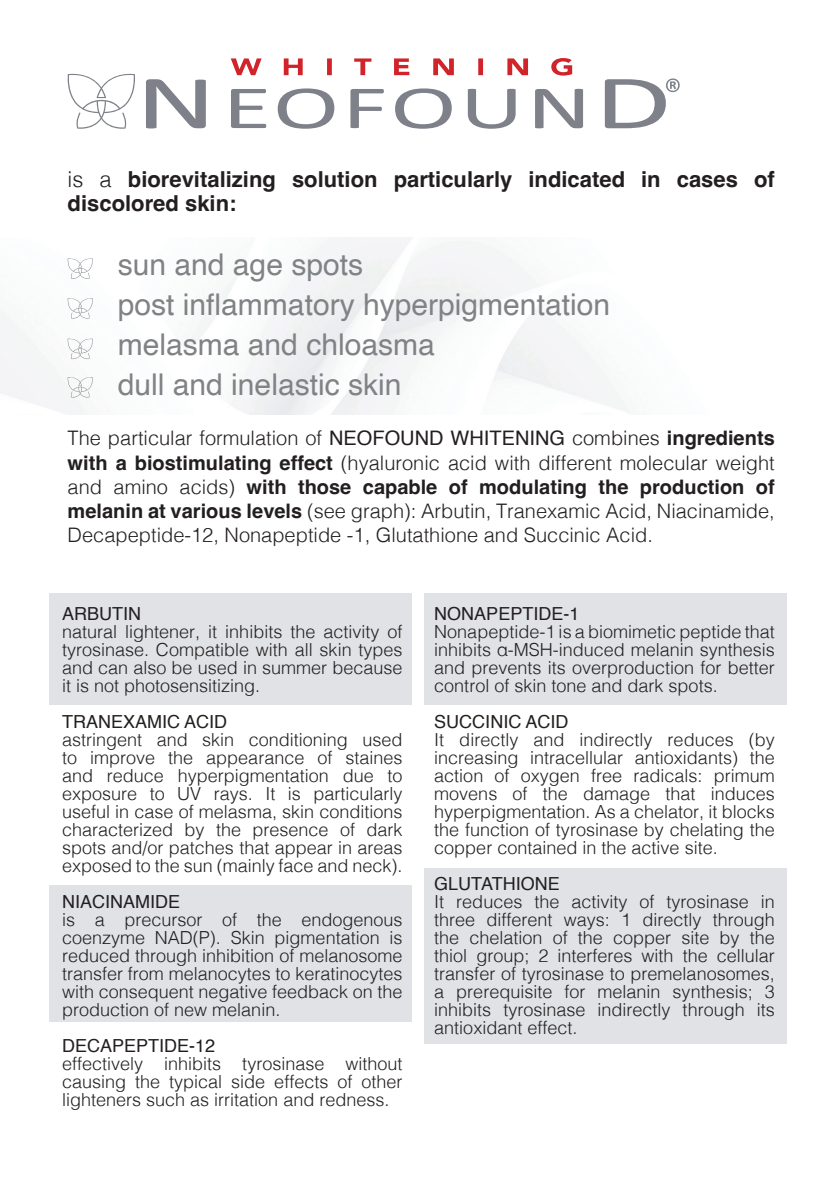
<style>
.page{position:relative;width:840px;height:1191px;background:#fff}
.page>*{position:absolute;margin:0;border:0;box-sizing:border-box;transform-origin:0 0}
.t1{font:30px "Helvetica";color:#808285}
.t2{font:700 22px/24px "Helvetica";color:#231f20}
.t3{font:300 20px/24px "Helvetica";color:#231f20;text-align:justify}
.t4{font:300 18px/18px "Helvetica";color:#231f20;text-align:justify}
.t5{font:18px "Helvetica";color:#231f20}
.s1{font-weight:300}
.s2{font-weight:400}
.s3{font-weight:700}
</style>
<div class="page">
<div style="left:49px;top:593px;width:363px;height:111px;background:#e0e2e5"></div>
<div style="left:49px;top:885px;width:363px;height:136px;background:#e0e2e5"></div>
<div style="left:424px;top:593px;width:362px;height:111px;background:#e0e2e5"></div>
<div style="left:424px;top:868px;width:362px;height:176px;background:#e0e2e5"></div>
<svg style="left:67px;top:73px;width:68px;height:56px"></svg>
<svg style="left:230px;top:58px;width:342px;height:18px"></svg>
<svg style="left:146px;top:79px;width:60px;height:49px"></svg>
<svg style="left:231px;top:89px;width:35px;height:39px"></svg>
<svg style="left:277px;top:88px;width:57px;height:41px"></svg>
<svg style="left:350px;top:89px;width:33px;height:39px"></svg>
<svg style="left:395px;top:88px;width:56px;height:41px"></svg>
<svg style="left:467px;top:89px;width:48px;height:40px"></svg>
<svg style="left:535px;top:89px;width:47px;height:39px"></svg>
<svg style="left:604px;top:78px;width:75px;height:50px"></svg>
<svg style="left:67px;top:258px;width:26px;height:21px"></svg>
<svg style="left:67px;top:297px;width:26px;height:22px"></svg>
<svg style="left:67px;top:337px;width:26px;height:22px"></svg>
<svg style="left:67px;top:376px;width:26px;height:21px"></svg>
<p class="t2" style="left:68px;top:170px;width:708px"><span class="s1">is a</span> biorevitalizing solution particularly indicated in cases of discolored skin:</p>
<p class="t1" style="left:118px;top:241px;width:247px">sun and age spots</p>
<p class="t1" style="left:118px;top:281px;width:493px">post inflammatory hyperpigmentation</p>
<p class="t1" style="left:118px;top:321px;width:318px">melasma and chloasma</p>
<p class="t1" style="left:118px;top:361px;width:285px">dull and inelastic skin</p>
<p class="t3" style="left:68px;top:425px;width:708px">The particular formulation of <span class="s2">NEOFOUND WHITENING</span> combines <span class="s3">ingredients with a biostimulating effect</span> (hyaluronic acid with different molecular weight and amino acids) <span class="s3">with those capable of modulating the production of melanin at various levels</span> (see graph): Arbutin, Tranexamic Acid, Niacinamide, Decapeptide-12, Nonapeptide -1, Glutathione and Succinic Acid.</p>
<p class="t5" style="left:62px;top:599px;width:81px">ARBUTIN</p>
<p class="t4" style="left:62px;top:621px;width:342px">natural lightener, it inhibits the activity of tyrosinase. Compatible with all skin types and can also be used in summer because it is not photosensitizing.</p>
<p class="t5" style="left:62px;top:707px;width:167px">TRANEXAMIC ACID</p>
<p class="t4" style="left:62px;top:729px;width:342px">astringent and skin conditioning used to improve the appearance of staines and reduce hyperpigmentation due to exposure to UV rays. It is particularly useful in case of melasma, skin conditions characterized by the presence of dark spots and/or patches that appear in areas exposed to the sun (mainly face and neck).</p>
<p class="t5" style="left:62px;top:887px;width:120px">NIACINAMIDE</p>
<p class="t4" style="left:62px;top:909px;width:342px">is a precursor of the endogenous coenzyme NAD(P). Skin pigmentation is reduced through inhibition of melanosome transfer from melanocytes to keratinocytes with consequent negative feedback on the production of new melanin.</p>
<p class="t5" style="left:62px;top:1031px;width:155px">DECAPEPTIDE-12</p>
<p class="t4" style="left:62px;top:1053px;width:342px">effectively inhibits tyrosinase without causing the typical side effects of other lighteners such as irritation and redness.</p>
<p class="t5" style="left:434px;top:599px;width:147px">NONAPEPTIDE-1</p>
<p class="t4" style="left:434px;top:621px;width:342px">Nonapeptide-1 is a biomimetic peptide that inhibits α-MSH-induced melanin synthesis and prevents its overproduction for better control of skin tone and dark spots.</p>
<p class="t5" style="left:434px;top:707px;width:136px">SUCCINIC ACID</p>
<p class="t4" style="left:434px;top:729px;width:342px">It directly and indirectly reduces (by increasing intracellular antioxidants) the action of oxygen free radicals: primum movens of the damage that induces hyperpigmentation. As a chelator, it blocks the function of tyrosinase by chelating the copper contained in the active site.</p>
<p class="t5" style="left:434px;top:869px;width:127px">GLUTATHIONE</p>
<p class="t4" style="left:434px;top:891px;width:342px">It reduces the activity of tyrosinase in three different ways: 1 directly through the chelation of the copper site by the thiol group; 2 interferes with the cellular transfer of tyrosinase to premelanosomes, a prerequisite for melanin synthesis; 3 inhibits tyrosinase indirectly through its antioxidant effect.</p>
</div>
